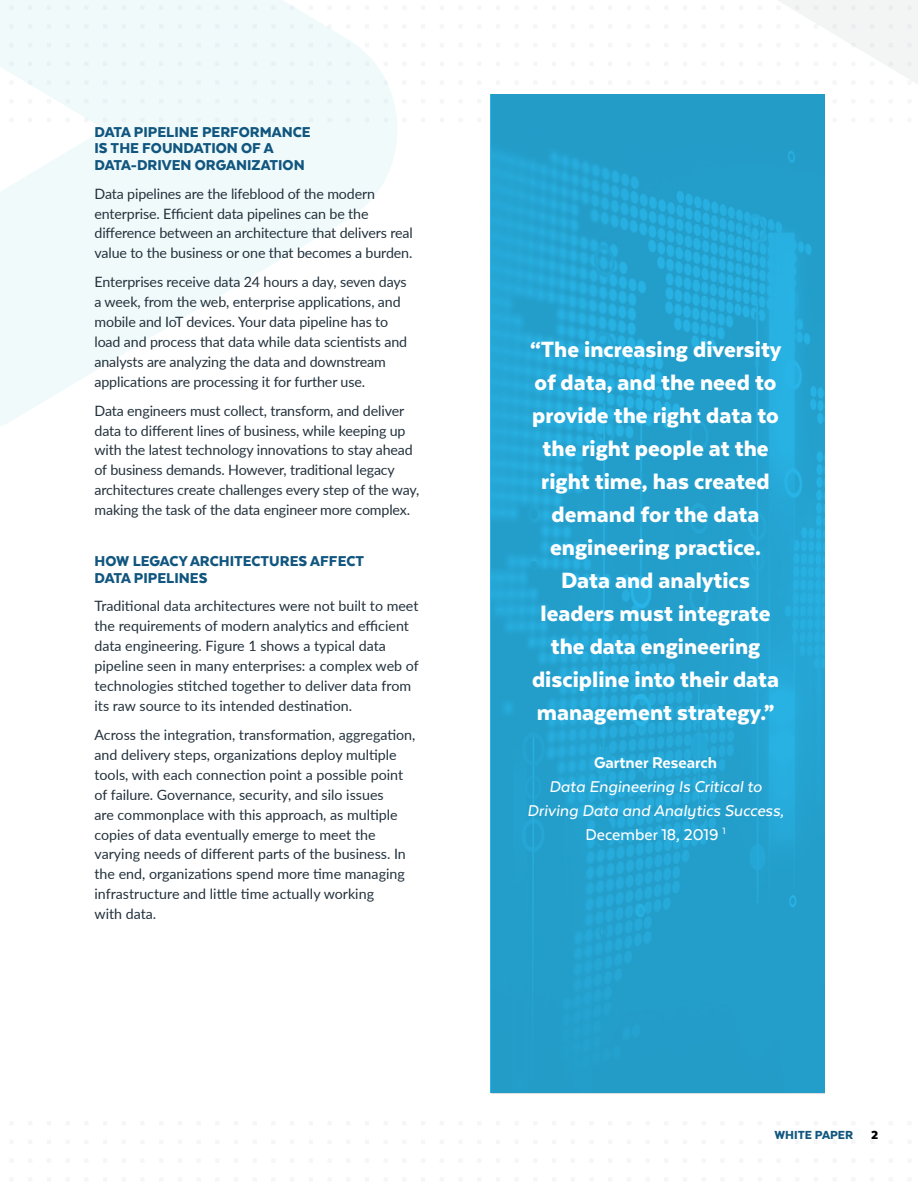
<style>
.page{position:relative;width:918px;height:1188px;background:#fff}
.page>*{position:absolute;margin:0;border:0;box-sizing:border-box;transform-origin:0 0}
.t1{font:900 25.5px/33px "Texta";color:#fff;text-align:center}
.t2{font:italic 500 18px/24px "Texta";color:#fff;text-align:center}
.body{font:900 16.5px/16.5px "Texta";color:#11567f}
.body-2{font:14.25px/20px "Lato";letter-spacing:-.01em;color:#24323d}
.t3{font:900 13.5px "Texta";color:#11567f}
.t4{font:900 13.5px "Texta";color:#000}
.s1{font-weight:800;font-style:normal}
.s2{font-style:normal}
</style>
<div class="page">
<svg style="left:0;top:0;width:397px;height:426px;fill:#f1fafb"></svg>
<svg style="left:778px;top:0;width:140px;height:84px"></svg>
<img style="left:491px;top:94px;width:334px;height:1000px">
<p class="body" style="left:94px;top:123px;width:218px">DATA PIPELINE PERFORMANCE<br>IS THE FOUNDATION OF A<br>DATA-DRIVEN ORGANIZATION</p>
<p class="body-2" style="left:94px;top:183px;width:320px">Data pipelines are the lifeblood of the modern enterprise. Efficient data pipelines can be the difference between an architecture that delivers real value to the business or one that becomes a burden.</p>
<p class="body-2" style="left:94px;top:271px;width:314px">Enterprises receive data 24 hours a day, seven days a week, from the web, enterprise applications, and mobile and IoT devices. Your data pipeline has to load and process that data while data scientists and analysts are analyzing the data and downstream applications are processing it for further use.</p>
<p class="body-2" style="left:94px;top:400px;width:326px">Data engineers must collect, transform, and deliver data to different lines of business, while keeping up with the latest technology innovations to stay ahead of business demands. However, traditional legacy architectures create challenges every step of the way, making the task of the data engineer more complex.</p>
<p class="body" style="left:94px;top:553px;width:271px">HOW LEGACY ARCHITECTURES AFFECT<br>DATA PIPELINES</p>
<p class="body-2" style="left:94px;top:596px;width:326px">Traditional data architectures were not built to meet the requirements of modern analytics and efficient data engineering. Figure 1 shows a typical data pipeline seen in many enterprises: a complex web of technologies stitched together to deliver data from its raw source to its intended destination.</p>
<p class="body-2" style="left:94px;top:724px;width:323px">Across the integration, transformation, aggregation, and delivery steps, organizations deploy multiple tools, with each connection point a possible point of failure. Governance, security, and silo issues<br>are commonplace with this approach, as multiple copies of data eventually emerge to meet the varying needs of different parts of the business. In the end, organizations spend more time managing infrastructure and little time actually working<br>with data.</p>
<p class="t1" style="left:530px;top:332px;width:253px">“The increasing diversity of data, and the need to provide the right data to the right people at the right time, has created demand for the data engineering practice.<br>Data and analytics leaders must integrate the data engineering discipline into their data management strategy.”</p>
<p class="t2" style="left:527px;top:750px;width:258px"><span class="s1">Gartner Research<br></span>Data Engineering Is Critical to<br>Driving Data and Analytics Success<span class="s2">,<br>December 18, 2019</span> <sup>1</sup></p>
<p class="t3" style="left:774px;top:1128px;width:80px">WHITE PAPER</p>
<p class="t4" style="left:871px;top:1128px;width:9px">2</p>
</div>
